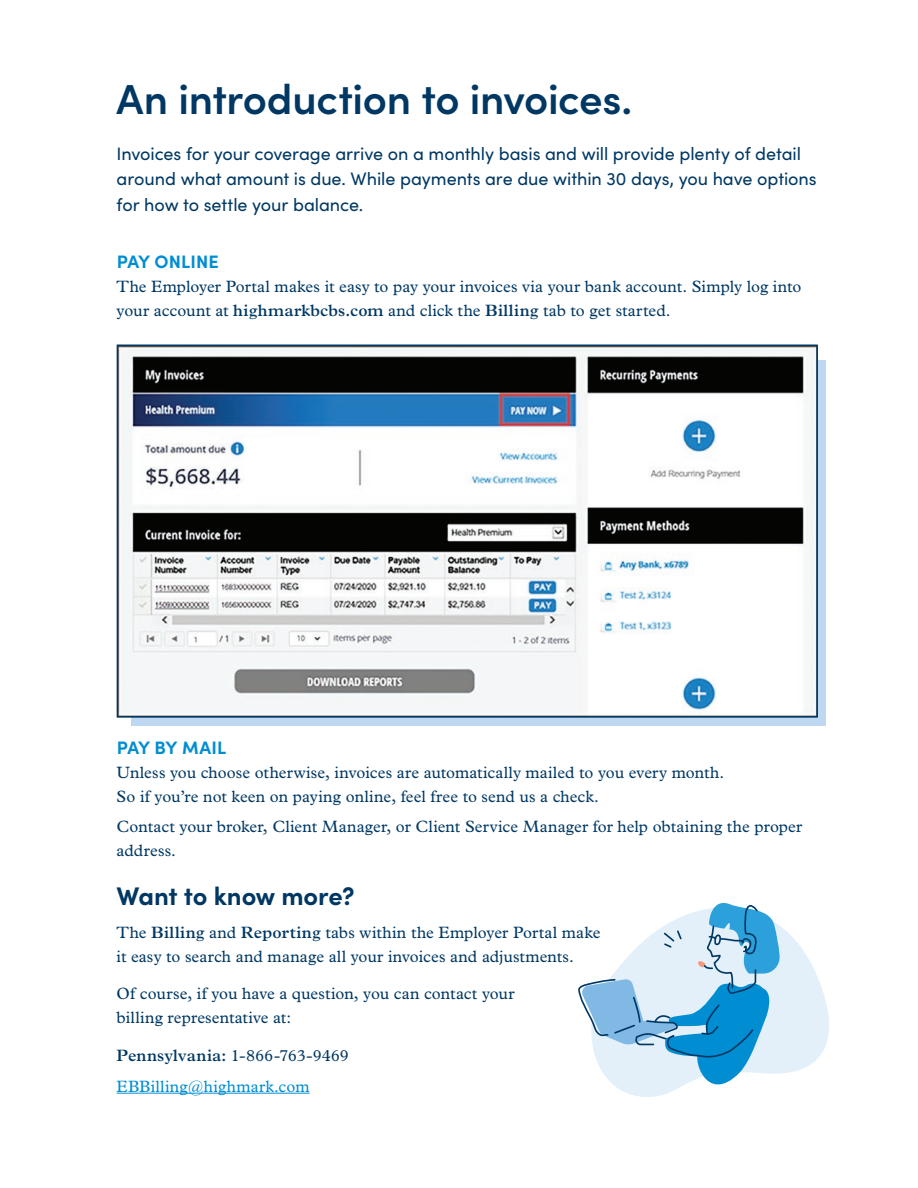
<style>
.page{position:relative;width:918px;height:1188px;background:#fff}
.page>*{position:absolute;margin:0;border:0;box-sizing:border-box;transform-origin:0 0}
.Page_Head{font:600 42px "Sofia Pro";letter-spacing:-.01em;color:#003863}
.benefit_subhead{font:700 25.5px "Sofia Pro";letter-spacing:-.005em;color:#003863}
.Body{font:18px/25.5px "Sofia Pro";letter-spacing:-.005em;color:#003863}
.Mini_Blue_Header{font:700 18px "Sofia Pro";letter-spacing:-.01em;color:#008dd1}
.Mini_Blue_Header-2{font:700 18px "Sofia Pro";letter-spacing:.01em;color:#008dd1}
.Body_Copy{font:16.5px/24px "Plantin MT Pro";letter-spacing:.005em;color:#003863}
.Body_Copy-2{font:16.5px "Plantin MT Pro";letter-spacing:.015em;color:#008dd1}
.s1{font-weight:600}
</style>
<div class="page">
<svg style="left:780px;top:926px;width:49px;height:148px;fill:#e3eff9"></svg>
<svg style="left:578px;top:903px;width:202px;height:194px"></svg>
<svg style="left:131px;top:360px;width:695px;height:366px;background:#9fbdd7"></svg>
<img style="left:119px;top:347px;width:697px;height:369px">
<hr style="left:117px;top:1093px;width:193px;height:1px;background:#008dd1">
<p class="Page_Head" style="left:117px;top:68px;width:517px">An introduction to invoices.</p>
<p class="Body" style="left:117px;top:140px;width:702px">Invoices for your coverage arrive on a monthly basis and will provide plenty of detail around what amount is due. While payments are due within 30 days, you have options for how to settle your balance.</p>
<p class="Mini_Blue_Header-2" style="left:117px;top:247px;width:104px">PAY ONLINE</p>
<p class="Body_Copy" style="left:117px;top:274px;width:686px">The Employer Portal makes it easy to pay your invoices via your bank account. Simply log into your account at <span class="s1">highmarkbcbs.com</span> and click the <span class="s1">Billing</span> tab to get started.</p>
<p class="Mini_Blue_Header" style="left:117px;top:733px;width:111px">PAY BY MAIL</p>
<p class="Body_Copy" style="left:117px;top:760px;width:609px">Unless you choose otherwise, invoices are automatically mailed to you every month.<br>So if you’re not keen on paying online, feel free to send us a check.</p>
<p class="Body_Copy" style="left:117px;top:815px;width:687px">Contact your broker, Client Manager, or Client Service Manager for help obtaining the proper address.</p>
<p class="benefit_subhead" style="left:117px;top:877px;width:240px">Want to know more?</p>
<p class="Body_Copy" style="left:117px;top:920px;width:486px">The <span class="s1">Billing</span> and <span class="s1">Reporting</span> tabs within the Employer Portal make it easy to search and manage all your invoices and adjustments.</p>
<p class="Body_Copy" style="left:117px;top:982px;width:400px">Of course, if you have a question, you can contact your billing representative at:</p>
<p class="Body_Copy" style="left:117px;top:1043px;width:234px"><span class="s1">Pennsylvania:</span> 1-866-763-9469</p>
<p class="Body_Copy-2" style="left:117px;top:1076px;width:194px">EBBilling@highmark.com</p>
</div>
